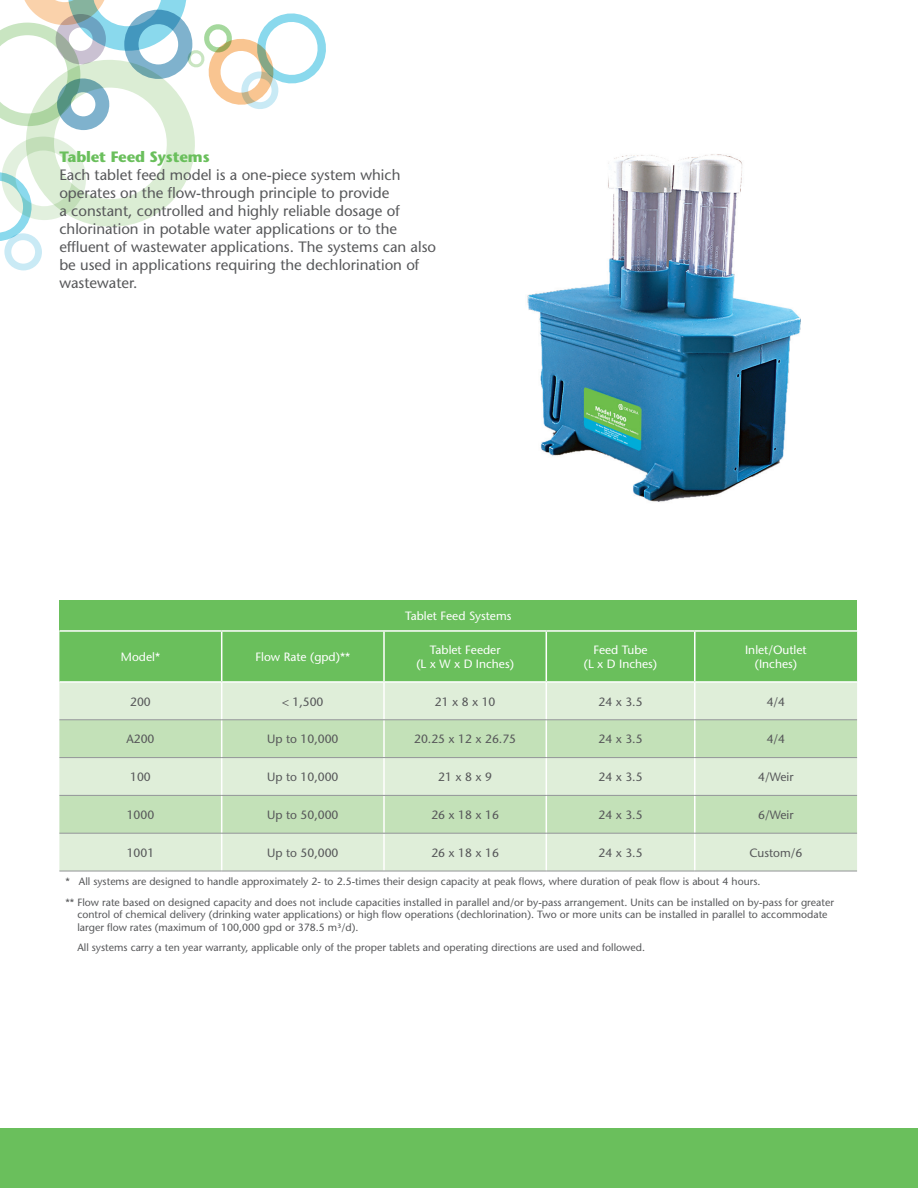
<style>
.page{position:relative;width:918px;height:1188px;background:#fff}
.page>*{position:absolute;margin:0;border:0;box-sizing:border-box;transform-origin:0 0}
.t1{font:15px/18px "Stone Sans";color:#57585a}
.t2{font:700 15px "Stone Sans";letter-spacing:-.01em;color:#6abf5c}
.t3{font:12px "Stone Sans";color:#57585a}
.t4{font:12px/14.4px "Stone Sans";color:#fff;text-align:center}
.t5{font:10.5px/20.4px "Stone Sans";color:#57585a}
</style>
<div class="page">
<svg style="left:0;top:0;width:326px;height:271px"></svg>
<div style="left:0;top:1129px;width:918px;height:59px;background:#6abf5c"></div>
<img style="left:527px;top:154px;width:273px;height:348px">
<div style="left:59px;top:600px;width:798px;height:31px;background:#6abf5c"></div>
<div style="left:59px;top:632px;width:798px;height:49px;background:#6abf5c"></div>
<div style="left:59px;top:683px;width:798px;height:188px;background:#dfeed9"></div>
<svg style="left:59px;top:720px;width:798px;height:113px;background:#cce4c2"></svg>
<hr style="left:221px;top:683px;width:1px;height:36px;background:#fff">
<hr style="left:383px;top:683px;width:2px;height:36px;background:#fff">
<hr style="left:546px;top:683px;width:1px;height:36px;background:#fff">
<hr style="left:694px;top:683px;width:2px;height:36px;background:#fff">
<hr style="left:221px;top:720px;width:1px;height:37px;background:#fff">
<hr style="left:383px;top:720px;width:2px;height:37px;background:#fff">
<hr style="left:546px;top:720px;width:1px;height:37px;background:#fff">
<hr style="left:694px;top:720px;width:2px;height:37px;background:#fff">
<hr style="left:221px;top:758px;width:1px;height:37px;background:#fff">
<hr style="left:383px;top:758px;width:2px;height:37px;background:#fff">
<hr style="left:546px;top:758px;width:1px;height:37px;background:#fff">
<hr style="left:694px;top:758px;width:2px;height:37px;background:#fff">
<hr style="left:221px;top:796px;width:1px;height:37px;background:#fff">
<hr style="left:383px;top:796px;width:2px;height:37px;background:#fff">
<hr style="left:546px;top:796px;width:1px;height:37px;background:#fff">
<hr style="left:694px;top:796px;width:2px;height:37px;background:#fff">
<hr style="left:221px;top:834px;width:1px;height:37px;background:#fff">
<hr style="left:383px;top:834px;width:2px;height:37px;background:#fff">
<hr style="left:546px;top:834px;width:1px;height:37px;background:#fff">
<hr style="left:694px;top:834px;width:2px;height:37px;background:#fff">
<hr style="left:59px;top:719px;width:163px;height:1px;background:#939598">
<hr style="left:222px;top:719px;width:162px;height:1px;background:#939598">
<hr style="left:384px;top:719px;width:162px;height:1px;background:#939598">
<hr style="left:546px;top:719px;width:149px;height:1px;background:#939598">
<hr style="left:695px;top:719px;width:162px;height:1px;background:#939598">
<hr style="left:59px;top:757px;width:163px;height:1px;background:#939598">
<hr style="left:222px;top:757px;width:162px;height:1px;background:#939598">
<hr style="left:384px;top:757px;width:162px;height:1px;background:#939598">
<hr style="left:546px;top:757px;width:149px;height:1px;background:#939598">
<hr style="left:695px;top:757px;width:162px;height:1px;background:#939598">
<hr style="left:59px;top:795px;width:163px;height:1px;background:#939598">
<hr style="left:222px;top:795px;width:162px;height:1px;background:#939598">
<hr style="left:384px;top:795px;width:162px;height:1px;background:#939598">
<hr style="left:546px;top:795px;width:149px;height:1px;background:#939598">
<hr style="left:695px;top:795px;width:162px;height:1px;background:#939598">
<hr style="left:59px;top:833px;width:163px;height:1px;background:#939598">
<hr style="left:222px;top:833px;width:162px;height:1px;background:#939598">
<hr style="left:384px;top:833px;width:162px;height:1px;background:#939598">
<hr style="left:546px;top:833px;width:149px;height:1px;background:#939598">
<hr style="left:695px;top:833px;width:162px;height:1px;background:#939598">
<hr style="left:59px;top:630px;width:163px;height:2px;background:#fff">
<hr style="left:222px;top:630px;width:162px;height:2px;background:#fff">
<hr style="left:221px;top:632px;width:1px;height:49px;background:#fff">
<hr style="left:384px;top:630px;width:162px;height:2px;background:#fff">
<hr style="left:383px;top:632px;width:2px;height:49px;background:#fff">
<hr style="left:546px;top:630px;width:149px;height:2px;background:#fff">
<hr style="left:546px;top:632px;width:1px;height:49px;background:#fff">
<hr style="left:695px;top:630px;width:162px;height:2px;background:#fff">
<hr style="left:694px;top:632px;width:2px;height:49px;background:#fff">
<hr style="left:59px;top:871px;width:163px;height:1px;background:#939598">
<hr style="left:222px;top:871px;width:162px;height:1px;background:#939598">
<hr style="left:384px;top:871px;width:162px;height:1px;background:#939598">
<hr style="left:546px;top:871px;width:149px;height:1px;background:#939598">
<hr style="left:695px;top:871px;width:162px;height:1px;background:#939598">
<h1 class="t2" style="left:59px;top:147px;width:152px">Tablet Feed Systems</h1>
<p class="t1" style="left:59px;top:165px;width:378px">Each tablet feed model is a one-piece system which operates on the flow-through principle to provide<br>a constant, controlled and highly reliable dosage of chlorination in potable water applications or to the effluent of wastewater applications. The systems can also be used in applications requiring the dechlorination of wastewater.</p>
<p class="t4" style="left:405px;top:609px;width:108px">Tablet Feed Systems</p>
<p class="t4" style="left:121px;top:650px;width:41px">Model*</p>
<p class="t4" style="left:255px;top:650px;width:96px">Flow Rate (gpd)**</p>
<p class="t4" style="left:416px;top:643px;width:99px">Tablet Feeder<br>(L x W x D Inches)</p>
<p class="t4" style="left:584px;top:643px;width:75px">Feed Tube<br>(L x D Inches)</p>
<p class="t4" style="left:745px;top:643px;width:63px">Inlet/Outlet (Inches)</p>
<p class="t3" style="left:130px;top:694px;width:22px">200</p>
<p class="t3" style="left:282px;top:694px;width:43px">&lt; 1,500</p>
<p class="t3" style="left:435px;top:694px;width:62px">21 x 8 x 10</p>
<p class="t3" style="left:598px;top:694px;width:46px">24 x 3.5</p>
<p class="t3" style="left:767px;top:694px;width:20px">4/4</p>
<p class="t3" style="left:127px;top:732px;width:30px">A200</p>
<p class="t3" style="left:267px;top:732px;width:73px">Up to 10,000</p>
<p class="t3" style="left:414px;top:732px;width:103px">20.25 x 12 x 26.75</p>
<p class="t3" style="left:598px;top:732px;width:46px">24 x 3.5</p>
<p class="t3" style="left:767px;top:732px;width:20px">4/4</p>
<p class="t3" style="left:130px;top:770px;width:22px">100</p>
<p class="t3" style="left:267px;top:770px;width:73px">Up to 10,000</p>
<p class="t3" style="left:438px;top:770px;width:55px">21 x 8 x 9</p>
<p class="t3" style="left:598px;top:770px;width:46px">24 x 3.5</p>
<p class="t3" style="left:758px;top:770px;width:37px">4/Weir</p>
<p class="t3" style="left:127px;top:808px;width:29px">1000</p>
<p class="t3" style="left:267px;top:808px;width:73px">Up to 50,000</p>
<p class="t3" style="left:431px;top:808px;width:69px">26 x 18 x 16</p>
<p class="t3" style="left:598px;top:808px;width:46px">24 x 3.5</p>
<p class="t3" style="left:758px;top:808px;width:37px">6/Weir</p>
<p class="t3" style="left:127px;top:845px;width:29px">1001</p>
<p class="t3" style="left:267px;top:845px;width:73px">Up to 50,000</p>
<p class="t3" style="left:431px;top:845px;width:69px">26 x 18 x 16</p>
<p class="t3" style="left:598px;top:845px;width:46px">24 x 3.5</p>
<p class="t3" style="left:749px;top:845px;width:55px">Custom/6</p>
<p class="t5" style="left:65px;top:871px;width:770px">* All systems are designed to handle approximately 2- to 2.5-times their design capacity at peak flows, where duration of peak flow is about 4 hours.<br>** Flow rate based on designed capacity and does not include capacities installed in parallel and/or by-pass arrangement. Units can be installed on by-pass for greater</p>
<p class="t5" style="left:77px;top:908px;width:752px;line-height:12.6px">control of chemical delivery (drinking water applications) or high flow operations (dechlorination). Two or more units can be installed in parallel to accommodate larger flow rates (maximum of 100,000 gpd or 378.5 m³/d).</p>
<p class="t5" style="left:77px;top:937px;width:569px">All systems carry a ten year warranty, applicable only of the proper tablets and operating directions are used and followed.</p>
</div>
